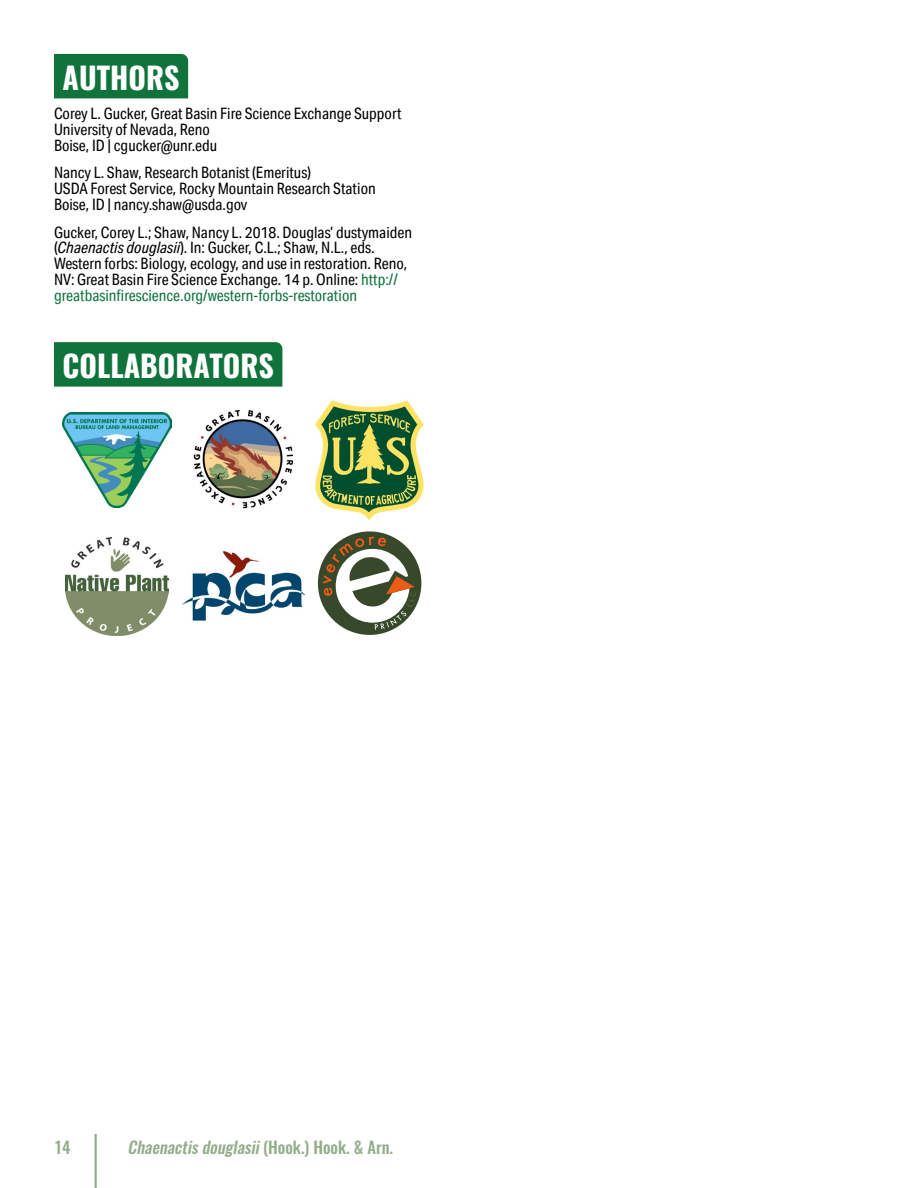
<style>
.page{position:relative;width:918px;height:1188px;background:#fff}
.page>*{position:absolute;margin:0;border:0;box-sizing:border-box;transform-origin:0 0}
.GREEN{font:700 30px "Oswald";color:#fff}
.t1{font:italic 500 16.5px "Oswald";color:#93ad8b}
.t2{font:500 16.5px "Oswald";color:#93ad8b}
.Normal__Body{font:15.75px/15.8px "Aktiv Grotesk Cd";color:#000}
.s1{font-style:italic}
.s2{color:#10733c}
.s3{font-style:normal}
</style>
<div class="page">
<hr style="left:94px;top:1134px;width:3px;height:54px;background:#93ad8b">
<div style="left:54px;top:54px;width:134px;height:44px;background:#10733c"></div>
<div style="left:54px;top:342px;width:228px;height:45px;background:#10733c"></div>
<img style="left:63px;top:412px;width:109px;height:95px">
<img style="left:193px;top:410px;width:101px;height:99px">
<img style="left:315px;top:400px;width:109px;height:121px">
<img style="left:65px;top:537px;width:104px;height:98px">
<img style="left:183px;top:551px;width:121px;height:70px">
<div style="left:318px;top:531px;width:103px;height:104px;background:#37482b;border-radius:50%"></div>
<svg style="left:323px;top:537px;width:93px;height:93px"></svg>
<h1 class="GREEN" style="left:63px;top:62px;width:118px">AUTHORS</h1>
<p class="Normal__Body" style="left:54px;top:105px;width:349px">Corey L. Gucker, Great Basin Fire Science Exchange Support<br>University of Nevada, Reno<br>Boise, ID | cgucker@unr.edu</p>
<p class="Normal__Body" style="left:54px;top:165px;width:323px">Nancy L. Shaw, Research Botanist (Emeritus)<br>USDA Forest Service, Rocky Mountain Research Station<br>Boise, ID | nancy.shaw@usda.gov</p>
<p class="Normal__Body" style="left:54px;top:224px;width:360px">Gucker, Corey L.; Shaw, Nancy L. 2018. Douglas’ dustymaiden (<span class="s1">Chaenactis douglasii</span>). In: Gucker, C.L.; Shaw, N.L., eds.<br>Western forbs: Biology, ecology, and use in restoration. Reno, NV: Great Basin Fire Science Exchange. 14 p. Online: <span class="s2">http:// greatbasinfirescience.org/western-forbs-restoration</span></p>
<h1 class="GREEN" style="left:63px;top:350px;width:213px">COLLABORATORS</h1>
<p class="t2" style="left:54px;top:1138px;width:18px">14</p>
<p class="t1" style="left:127px;top:1138px;width:267px">Chaenactisdouglasii<span class="s3">( H o o k . ) H o o k . &amp; A r n .</span></p>
</div>
